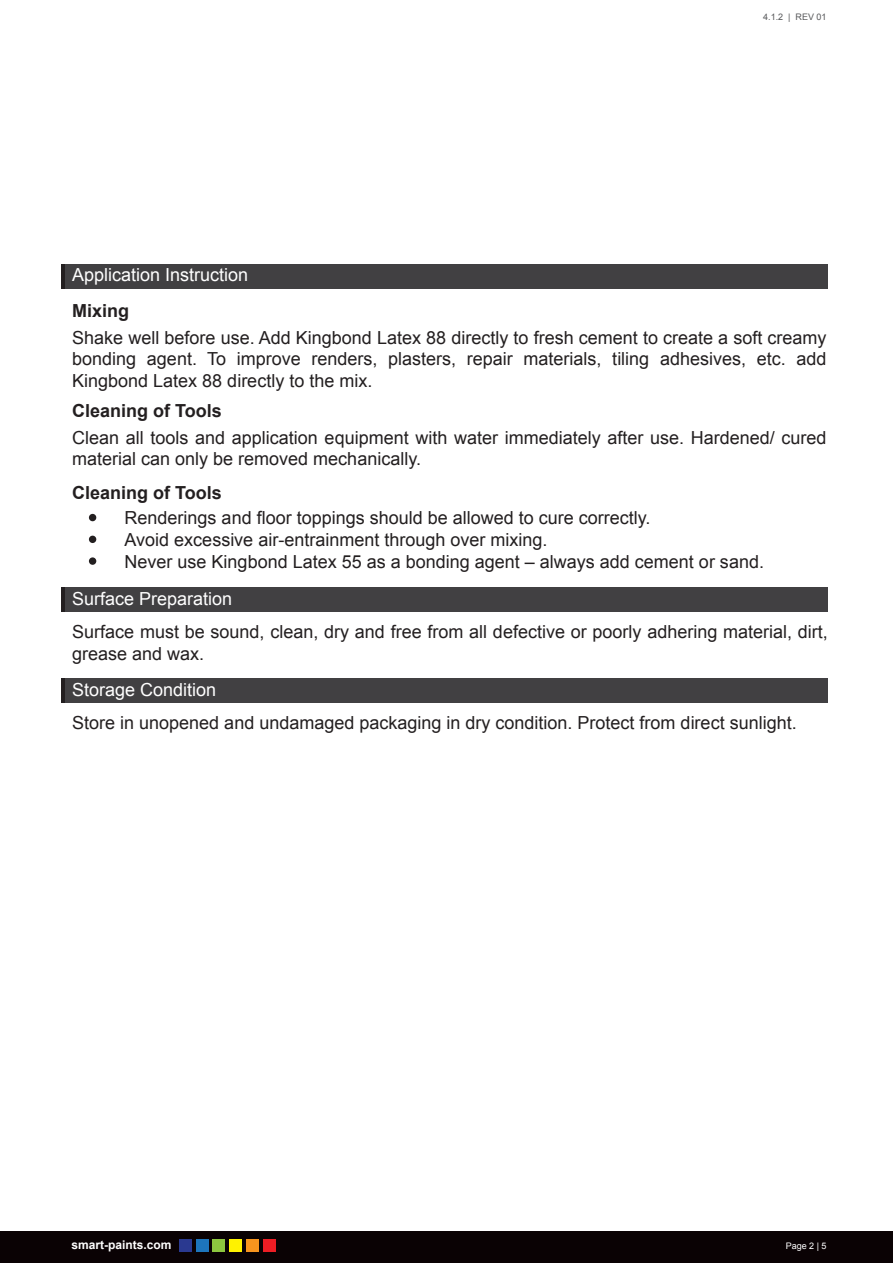
<style>
.page{position:relative;width:893px;height:1263px;background:#fff}
.page>*{position:absolute;margin:0;border:0;box-sizing:border-box;transform-origin:0 0}
.t1{font:18px/21.6px "Arial";color:#231f20}
.t2{font:18px "Arial";color:#fff}
.t3{font:700 18px "Arial";color:#231f20}
.t4{font:700 12px "Arial";color:#fff}
.t5{font:9px "Arial";color:#58595b}
.t6{font:9px "Arial";color:#fff}
</style>
<div class="page">
<div style="left:0;top:1231px;width:893px;height:32px;background:#0a0204"></div>
<div style="left:179px;top:1239px;width:13px;height:13px;background:#2a3990"></div>
<div style="left:196px;top:1239px;width:13px;height:13px;background:#1d75bc"></div>
<div style="left:213px;top:1239px;width:12px;height:13px;background:#8dc63f"></div>
<div style="left:229px;top:1239px;width:13px;height:13px;background:#fff200"></div>
<div style="left:246px;top:1239px;width:13px;height:13px;background:#f7941e"></div>
<div style="left:263px;top:1239px;width:13px;height:13px;background:#ed1d24"></div>
<div style="left:61px;top:588px;width:767px;height:24px;background:#414042"></div>
<hr style="left:61px;top:588px;width:4px;height:24px;background:#231f20">
<div style="left:61px;top:264px;width:767px;height:24px;background:#414042"></div>
<hr style="left:61px;top:264px;width:4px;height:24px;background:#231f20">
<div style="left:61px;top:679px;width:767px;height:24px;background:#414042"></div>
<hr style="left:61px;top:679px;width:4px;height:24px;background:#231f20">
<div style="left:89px;top:514px;width:7px;height:7px;background:#231f20;border-radius:50%"></div>
<div style="left:89px;top:536px;width:7px;height:7px;background:#231f20;border-radius:50%"></div>
<div style="left:89px;top:557px;width:7px;height:8px;background:#231f20;border-radius:50%"></div>
<p class="t2" style="left:72px;top:263px;width:178px">Application Instruction</p>
<p class="t3" style="left:72px;top:299px;width:59px">Mixing</p>
<p class="t5" style="left:763px;top:11px;width:65px">4.1.2 | REV 01</p>
<p class="t1" style="left:72px;top:327px;width:756px;text-align:justify">Shake well before use. Add Kingbond Latex 88 directly to fresh cement to create a soft creamy bonding agent. To improve renders, plasters, repair materials, tiling adhesives, etc. add Kingbond Latex 88 directly to the mix.</p>
<p class="t3" style="left:72px;top:399px;width:151px">Cleaning of Tools</p>
<p class="t1" style="left:72px;top:427px;width:756px">Clean all tools and application equipment with water immediately after use. Hardened/ cured material can only be removed mechanically.</p>
<p class="t3" style="left:72px;top:480px;width:151px">Cleaning of Tools</p>
<p class="t1" style="left:125px;top:507px;width:641px">Renderings and floor toppings should be allowed to cure correctly.<br>Avoid excessive air-entrainment through over mixing.<br>Never use Kingbond Latex 55 as a bonding agent – always add cement or sand.</p>
<p class="t2" style="left:72px;top:587px;width:162px">Surface Preparation</p>
<p class="t1" style="left:72px;top:621px;width:757px">Surface must be sound, clean, dry and free from all defective or poorly adhering material, dirt, grease and wax.</p>
<p class="t2" style="left:72px;top:678px;width:146px">Storage Condition</p>
<p class="t1" style="left:72px;top:712px;width:726px">Store in unopened and undamaged packaging in dry condition. Protect from direct sunlight.</p>
<p class="t4" style="left:72px;top:1237px;width:102px">smart-paints.com</p>
<p class="t6" style="left:786px;top:1240px;width:42px">Page 2 | 5</p>
</div>
